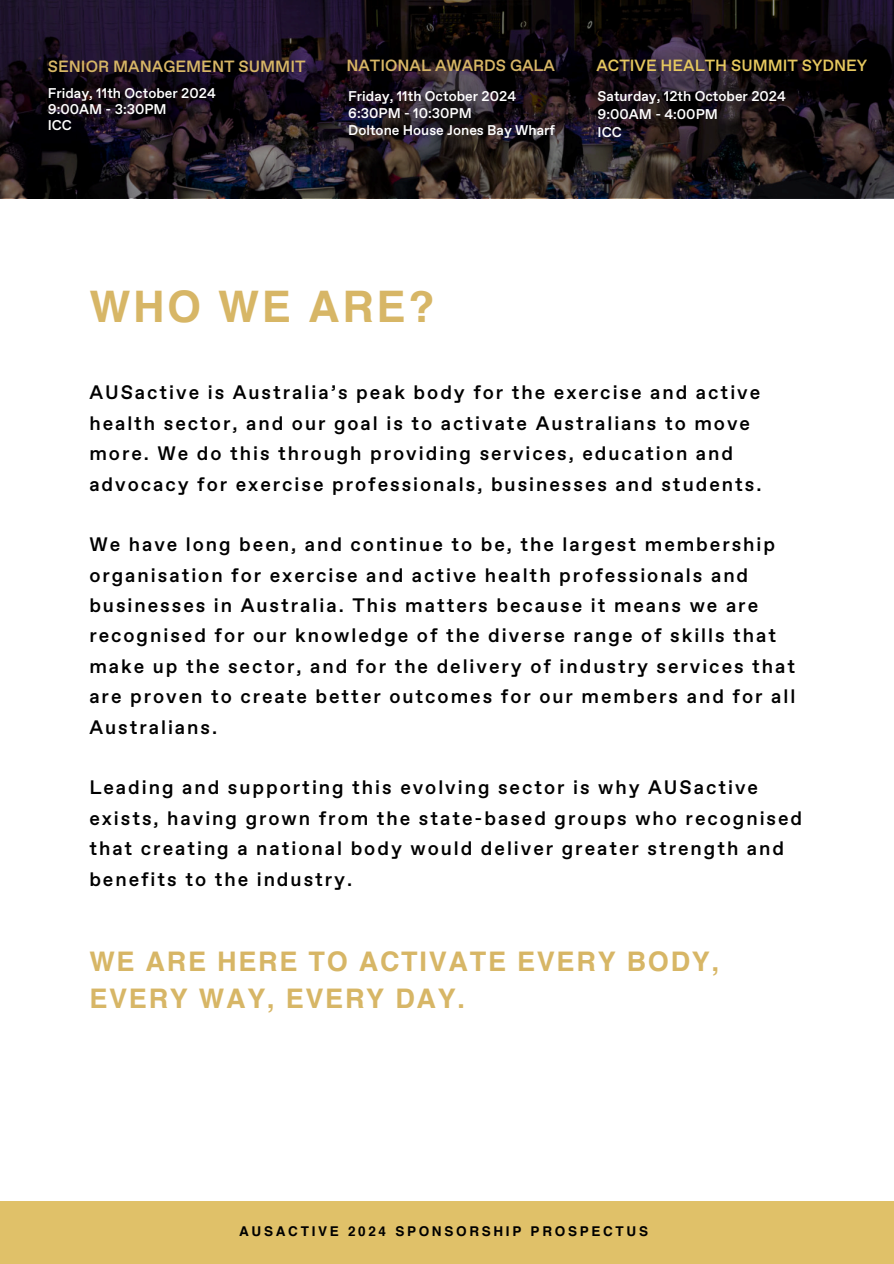
<style>
.page{position:relative;width:894px;height:1264px;background:#fff}
.page>*{position:absolute;margin:0;border:0;box-sizing:border-box;transform-origin:0 0}
.t1{font:700 43.5px "Helvetica";letter-spacing:.06em;color:#d7b666}
.t2{font:700 27px/37.2px "Helvetica";letter-spacing:.065em;color:#d7b666}
.t3{font:500 19.5px/30.3px "Favorit";letter-spacing:.1em;color:#000}
.t4{font:500 16.2px "Favorit";color:#d7b666}
.t5{font:500 16.2px "Favorit";color:#e6c85f}
.t6{font:500 14.1px/16.2px "Favorit";color:#fff}
.t7{font:700 13.5px "Helvetica";letter-spacing:.2em;color:#000}
</style>
<div class="page">
<svg style="left:0;top:0;width:893px;height:198px;background:#1b131b"></svg>
<div style="left:0;top:1201px;width:893px;height:62px;background:#e0c169"></div>
<p class="t4" style="left:48px;top:55px;width:259px">SENIOR MANAGEMENT SUMMIT</p>
<p class="t6" style="left:48px;top:84px;width:169px">Friday, 11th October 2024<br>9:00AM - 3:30PM<br>ICC</p>
<p class="t4" style="left:346px;top:54px;width:210px">NATIONAL AWARDS GALA</p>
<p class="t6" style="left:348px;top:87px;width:208px;line-height:16.8px">Friday, 11th October 2024<br>6:30PM - 10:30PM<br>Doltone House Jones Bay Wharf</p>
<p class="t5" style="left:596px;top:54px;width:272px">ACTIVE HEALTH SUMMIT SYDNEY</p>
<p class="t6" style="left:597px;top:87px;width:190px;line-height:18px">Saturday, 12th October 2024<br>9:00AM - 4:00PM<br>ICC</p>
<h1 class="t1" style="left:89px;top:271px;width:346px">WHO WE ARE?</h1>
<p class="t3" style="left:89px;top:377px;width:673px">AUSactive is Australia’s peak body for the exercise and active health sector, and our goal is to activate Australians to move more. We do this through providing services, education and advocacy for exercise professionals, businesses and students.</p>
<p class="t3" style="left:89px;top:529px;width:707px">We have long been, and continue to be, the largest membership organisation for exercise and active health professionals and businesses in Australia. This matters because it means we are recognised for our knowledge of the diverse range of skills that make up the sector, and for the delivery of industry services that are proven to create better outcomes for our members and for all Australians.</p>
<p class="t3" style="left:89px;top:772px;width:714px">Leading and supporting this evolving sector is why AUSactive exists, having grown from the state-based groups who recognised that creating a national body would deliver greater strength and benefits to the industry.</p>
<h2 class="t2" style="left:89px;top:943px;width:631px">WE ARE HERE TO ACTIVATE EVERY BODY,<br>EVERY WAY, EVERY DAY.</h2>
<p class="t7" style="left:239px;top:1220px;width:410px">AUSACTIVE 2024 SPONSORSHIP PROSPECTUS</p>
</div>
